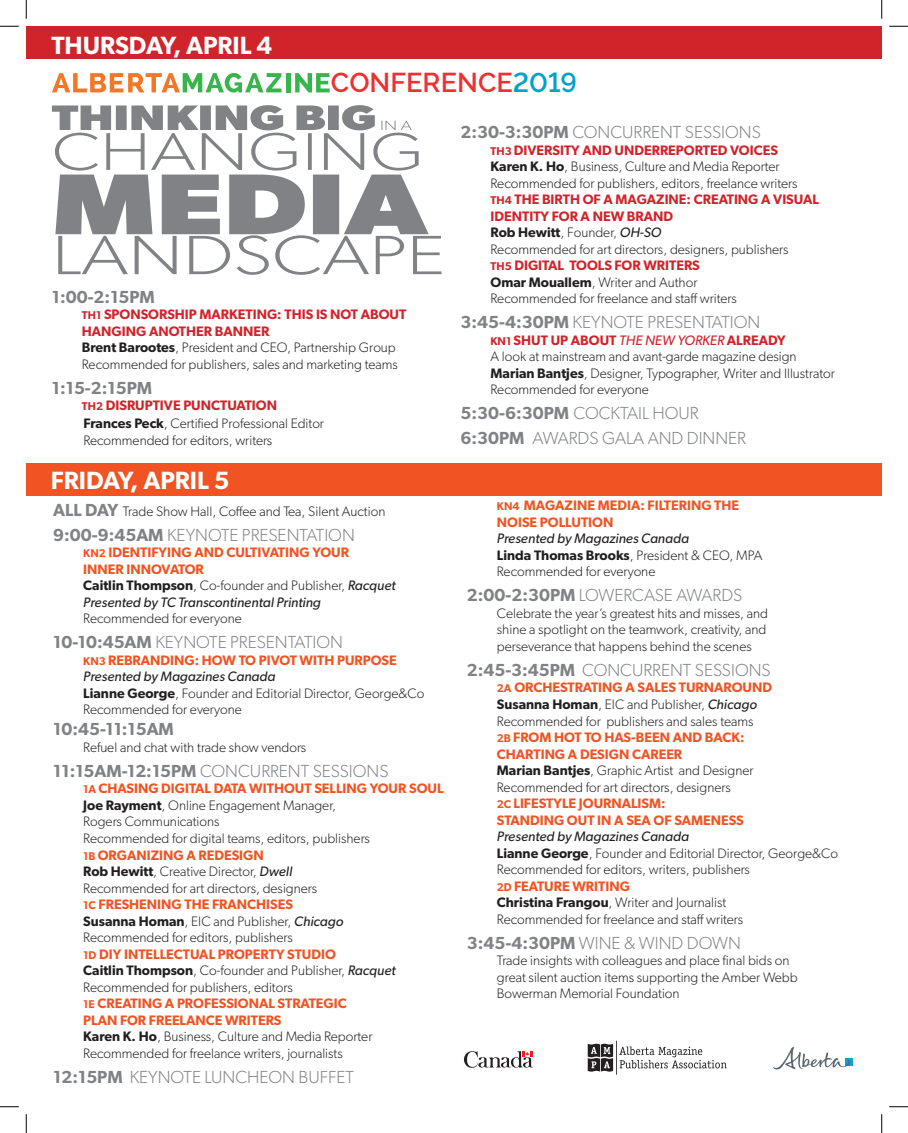
<style>
.page{position:relative;width:908px;height:1133px;background:#fff}
.page>*{position:absolute;margin:0;border:0;box-sizing:border-box;transform-origin:0 0}
.t1{font:600 27.12px "Raleway";color:#ee3031}
.t2{font:600 25px "Gibson";color:#fff}
.t3{font:300 17.5px/25px "Gibson";color:#808285}
.t4{font:600 17.5px "Gibson";color:#808285}
.t5{font:300 13.75px/16.5px "Gibson";color:#231f20}
.t6{font:600 13.75px/16.5px "Gibson";color:#f15322}
.t7{font:italic 13.75px/16.5px "Gibson";color:#231f20}
.t8{font:600 13.75px "Gibson";color:#d1232a}
.s1{color:#00a2c9}
.s2{font-weight:600;font-size:11.25px;color:#d1232a}
.s3{font-weight:600;color:#d1232a}
.s4{font-weight:600}
.s5{font-size:11.25px}
.s6{font-weight:600;font-size:17.5px;color:#808285}
.s7{font-weight:600;font-style:normal;font-size:11.25px;color:#f15322}
.s8{font-weight:600;font-style:normal;color:#f15322}
.s9{font-weight:600;font-style:normal}
.s10{font-weight:300;font-style:normal}
.s11{font-weight:600;font-size:11.25px;color:#f15322}
.s12{font-weight:600;color:#f15322}
.s13{font-weight:400;font-style:italic}
.s14{font-weight:400;font-style:italic;color:#d1232a}
.s15{color:#231f20}
.s16{font-weight:300;color:#231f20}
.s17{font-weight:400;font-style:italic;color:#231f20}
</style>
<div class="page">
<svg style="left:464px;top:1051px;width:69px;height:16px"></svg>
<svg style="left:849px;top:1058px;width:3px;height:7px"></svg>
<svg style="left:773px;top:1047px;width:76px;height:22px"></svg>
<svg style="left:619px;top:1046px;width:107px;height:22px"></svg>
<svg style="left:587px;top:1043px;width:26px;height:28px"></svg>
<hr style="left:616px;top:1040px;width:1px;height:34px;background:#231f20">
<div style="left:26px;top:26px;width:855px;height:33px;background:#d1232a"></div>
<div style="left:26px;top:463px;width:855px;height:32px;background:#f15322"></div>
<svg style="left:52px;top:105px;width:389px;height:170px"></svg>
<svg style="left:52px;top:73px;width:229px;height:20px"></svg>
<div style="left:286px;top:73px;width:5px;height:19px;background:#38b54a"></div>
<svg style="left:295px;top:73px;width:34px;height:19px"></svg>
<svg style="left:0;top:25px;width:19px;height:2px"></svg>
<svg style="left:889px;top:25px;width:19px;height:2px"></svg>
<svg style="left:0;top:1106px;width:19px;height:1px"></svg>
<svg style="left:889px;top:1106px;width:19px;height:1px"></svg>
<svg style="left:25px;top:0;width:2px;height:19px"></svg>
<svg style="left:25px;top:1114px;width:2px;height:18px"></svg>
<svg style="left:881px;top:0;width:1px;height:19px"></svg>
<svg style="left:881px;top:1114px;width:1px;height:18px"></svg>
<h2 class="t2" style="left:51px;top:30px;width:222px">THURSDAY, APRIL 4</h2>
<h1 class="t1" style="left:331px;top:67px;width:247px">CONFERENCE<span class="s1">2019</span></h1>
<p class="t4" style="left:52px;top:286px;width:104px">1:00-2:15PM</p>
<p class="t5" style="left:82px;top:306px;width:326px"><span class="s2">TH1</span> <span class="s3">SPONSORSHIP MARKETING: THIS IS NOT ABOUT HANGING ANOTHER BANNER<br></span><span class="s4">Brent Barootes</span>, President and CEO, Partnership Group Recommended for publishers, sales and marketing teams</p>
<p class="t4" style="left:52px;top:377px;width:102px">1:15-2:15PM</p>
<p class="t8" style="left:82px;top:397px;width:197px"><span class="s5">TH2</span> DISRUPTIVE PUNCTUATION</p>
<p class="t5" style="left:83px;top:415px;width:242px"><span class="s4">Frances Peck</span>, Certified Professional Editor<br>Recommended for editors, writers</p>
<h2 class="t2" style="left:51px;top:465px;width:180px">FRIDAY, APRIL 5</h2>
<p class="t5" style="left:53px;top:502px;width:333px"><span class="s6">ALL DAY</span> Trade Show Hall, Coffee and Tea, Silent Auction</p>
<p class="t3" style="left:53px;top:522px;width:303px"><span class="s4">9:00-9:45AM</span> KEYNOTE PRESENTATION</p>
<p class="t7" style="left:83px;top:544px;width:314px"><span class="s7">KN2</span> <span class="s8">IDENTIFYING AND CULTIVATING YOUR<br>INNER INNOVATOR<br></span><span class="s9">Caitlin Thompson</span><span class="s10">, Co-founder and Publisher,</span> Racquet Presented by TC Transcontinental Printing</p>
<p class="t5" style="left:83px;top:610px;width:160px">Recommended for everyone</p>
<p class="t3" style="left:53px;top:629px;width:291px"><span class="s4">10-10:45AM</span> KEYNOTE PRESENTATION</p>
<p class="t5" style="left:83px;top:651px;width:343px"><span class="s11">KN3</span> <span class="s12">REBRANDING: HOW TO PIVOT WITH PURPOSE </span><span class="s13">Presented by Magazines Canada<br></span><span class="s4">Lianne George</span>, Founder and Editorial Director, George&amp;Co Recommended for everyone</p>
<p class="t4" style="left:53px;top:719px;width:122px">10:45-11:15AM</p>
<p class="t5" style="left:83px;top:738px;width:224px">Refuel and chat with trade show vendors</p>
<p class="t3" style="left:53px;top:758px;width:337px"><span class="s4">11:15AM-12:15PM</span> CONCURRENT SESSIONS</p>
<p class="t5" style="left:83px;top:780px;width:362px"><span class="s11">1A</span> <span class="s12">CHASING DIGITAL DATA WITHOUT SELLING YOUR SOUL </span><span class="s4">Joe Rayment</span>, Online Engagement Manager,<br>Rogers Communications<br>Recommended for digital teams, editors, publishers<br><span class="s11">1B</span> <span class="s12">ORGANIZING A REDESIGN<br></span><span class="s4">Rob Hewitt</span>, Creative Director, <span class="s13">Dwell<br></span>Recommended for art directors, designers<br><span class="s11">1C</span> <span class="s12">FRESHENING THE FRANCHISES<br></span><span class="s4">Susanna Homan</span>, EIC and Publisher, <span class="s13">Chicago<br></span>Recommended for editors, publishers<br><span class="s11">1D</span> <span class="s12">DIY INTELLECTUAL PROPERTY STUDIO<br></span><span class="s4">Caitlin Thompson</span>, Co-founder and Publisher, <span class="s13">Racquet </span>Recommended for publishers, editors<br><span class="s11">1E</span> <span class="s12">CREATING A PROFESSIONAL STRATEGIC<br>PLAN FOR FREELANCE WRITERS<br></span><span class="s4">Karen K. Ho</span>, Business, Culture and Media Reporter Recommended for freelance writers, journalists</p>
<p class="t3" style="left:53px;top:1063px;width:302px"><span class="s4">12:15PM</span> KEYNOTE LUNCHEON BUFFET</p>
<p class="t3" style="left:460px;top:119px;width:302px"><span class="s4">2:30-3:30PM</span> CONCURRENT SESSIONS</p>
<p class="t5" style="left:490px;top:142px;width:330px"><span class="s2">TH3</span> <span class="s3">DIVERSITY AND UNDERREPORTED VOICES<br></span><span class="s4">Karen K. Ho</span>, Business, Culture and Media Reporter Recommended for publishers, editors, freelance writers <span class="s2">TH4</span> <span class="s3">THE BIRTH OF A MAGAZINE: CREATING A VISUAL IDENTITY FOR A NEW BRAND<br></span><span class="s4">Rob Hewitt</span>, Founder, <span class="s13">OH-SO<br></span>Recommended for art directors, designers, publishers<br><span class="s2">TH5</span> <span class="s3">DIGITAL TOOLS FOR WRITERS<br></span><span class="s4">Omar Mouallem</span>, Writer and Author<br>Recommended for freelance and staff writers</p>
<p class="t3" style="left:460px;top:309px;width:301px"><span class="s4">3:45-4:30PM</span> KEYNOTE PRESENTATION</p>
<p class="t5" style="left:490px;top:332px;width:346px"><span class="s2">KN1</span> <span class="s3">SHUT UP ABOUT</span> <span class="s14">THE NEW YORKER</span> <span class="s3">ALREADY<br></span>A look at mainstream and avant-garde magazine design <span class="s4">Marian Bantjes</span>, Designer, Typographer, Writer and Illustrator Recommended for everyone</p>
<p class="t3" style="left:460px;top:400px;width:287px"><span class="s4">5:30-6:30PM</span> COCKTAIL HOUR<br><span class="s4">6:30PM</span> AWARDS GALA AND DINNER</p>
<p class="t6" style="left:497px;top:497px;width:244px"><span class="s5">KN4</span> MAGAZINE MEDIA: FILTERING THE<br>NOISE POLLUTION</p>
<p class="t5" style="left:497px;top:530px;width:267px"><span class="s13">Presented by Magazines Canada<br></span><span class="s4">Linda Thomas Brooks</span>, President &amp; CEO, MPA<br>Recommended for everyone</p>
<p class="t3" style="left:467px;top:582px;width:277px"><span class="s4">2:00-2:30PM</span> LOWERCASE AWARDS</p>
<p class="t5" style="left:497px;top:605px;width:273px;text-align:justify">Celebrate the year’s greatest hits and misses, and shine a spotlight on the teamwork, creativity, and perseverance that happens behind the scenes</p>
<p class="t3" style="left:467px;top:657px;width:305px"><span class="s4">2:45-3:45PM</span> CONCURRENT SESSIONS</p>
<p class="t6" style="left:497px;top:679px;width:277px"><span class="s5">2A</span> ORCHESTRATING A SALES TURNAROUND <span class="s15">Susanna Homan</span><span class="s16">, EIC and Publisher,</span> <span class="s17">Chicago </span><span class="s16">Recommended for publishers and sales teams<br></span><span class="s5">2B</span> FROM HOT TO HAS-BEEN AND BACK:<br>CHARTING A DESIGN CAREER<br><span class="s15">Marian Bantjes</span><span class="s16">, Graphic Artist and Designer Recommended for art directors, designers<br></span><span class="s5">2C</span> LIFESTYLE JOURNALISM:<br>STANDING OUT IN A SEA OF SAMENESS</p>
<p class="t5" style="left:497px;top:828px;width:343px"><span class="s13">Presented by Magazines Canada<br></span><span class="s4">Lianne George</span>, Founder and Editorial Director, George&amp;Co Recommended for editors, writers, publishers<br><span class="s11">2D</span> <span class="s12">FEATURE WRITING<br></span><span class="s4">Christina Frangou</span>, Writer and Journalist<br>Recommended for freelance and staff writers</p>
<p class="t3" style="left:467px;top:929px;width:275px"><span class="s4">3:45-4:30PM</span> WINE &amp; WIND DOWN</p>
<p class="t5" style="left:497px;top:952px;width:302px">Trade insights with colleagues and place final bids on great silent auction items supporting the Amber Webb<br>Bowerman Memorial Foundation</p>
</div>
